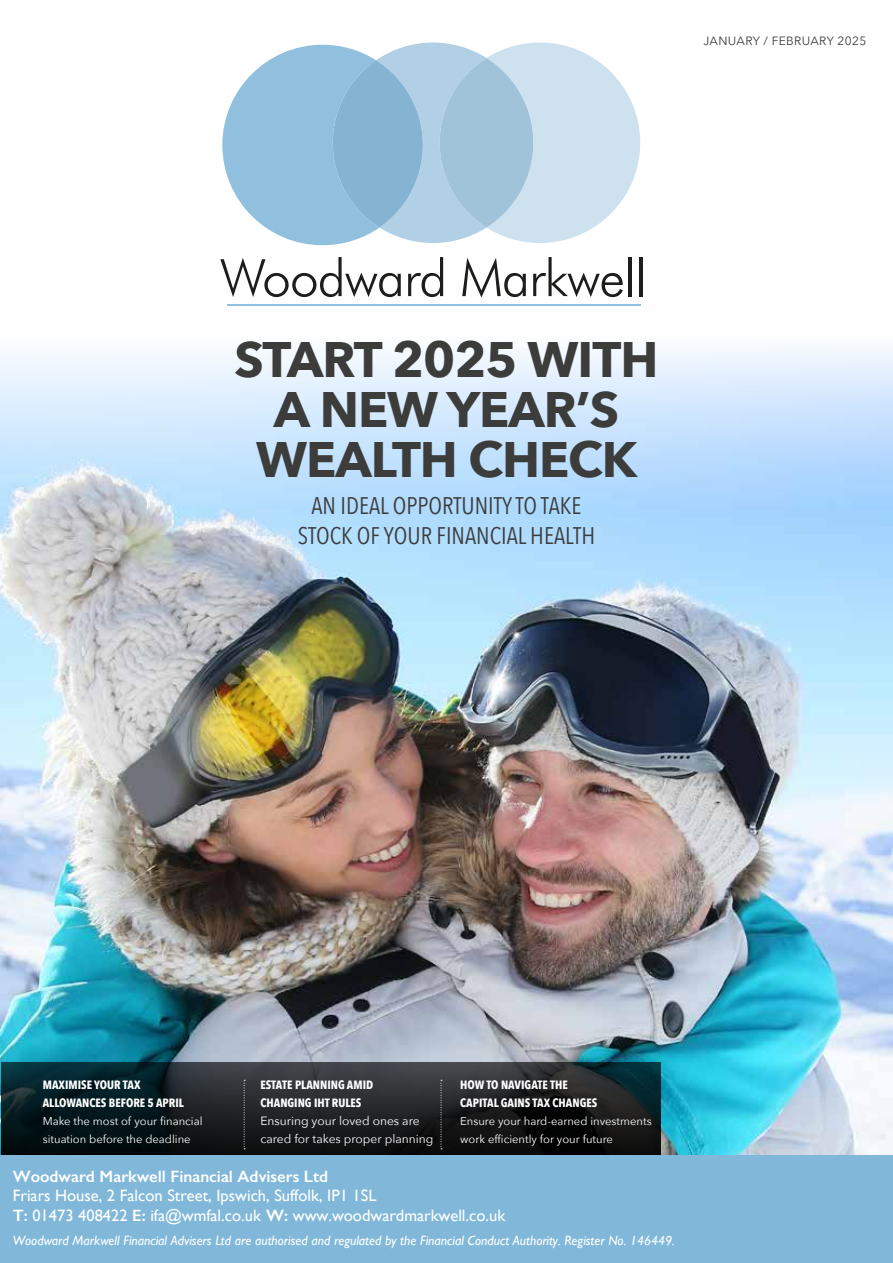
<style>
.page{position:relative;width:893px;height:1263px;background:#fff}
.page>*{position:absolute;margin:0;border:0;box-sizing:border-box;transform-origin:0 0}
.t1{font:700 49.8px/49.8px "Avenir Next";letter-spacing:-.02em;color:#3c3c3b;text-align:center}
.t2{font:24px/30px "Avenir Next Condensed";color:#3c3c3b;text-align:center}
.t3{font:16.5px/19.8px "Gill Sans";color:#fff}
.t4{font:600 16.5px "Gill Sans";color:#fff}
.t5{font:italic 13.5px "Gill Sans";color:#fff}
.t6{font:700 12px/18px "Avenir Next Condensed";color:#fff}
.t7{font:12px/18px "Avenir Next";color:#fff}
.t8{font:12px "Avenir Next";letter-spacing:.03em;color:#3c3c3b}
.t9{font:11.25px/18px "Avenir Next";color:#fff}
.s1{font-weight:600}
</style>
<div class="page">
<img style="left:0;top:285px;width:893px;height:870px">
<svg style="left:1px;top:1062px;width:660px;height:93px;background:#182023"></svg>
<svg style="left:244px;top:1080px;width:1px;height:69px"></svg>
<svg style="left:441px;top:1080px;width:1px;height:69px"></svg>
<div style="left:0;top:1155px;width:893px;height:108px;background:#81b8da"></div>
<svg style="left:220px;top:257px;width:181px;height:40px"></svg>
<svg style="left:408px;top:257px;width:35px;height:40px"></svg>
<svg style="left:462px;top:258px;width:64px;height:40px"></svg>
<svg style="left:533px;top:257px;width:90px;height:40px"></svg>
<hr style="left:628px;top:257px;width:3px;height:39px;background:#1d1d1b">
<hr style="left:639px;top:257px;width:3px;height:39px;background:#1d1d1b">
<svg style="left:222px;top:43px;width:418px;height:202px"></svg>
<div style="left:440px;top:58px;width:93px;height:170px;background:#a0c3da;border-radius:50%"></div>
<hr style="left:227px;top:304px;width:414px;height:1px;background:#91c0df">
<p class="t8" style="left:703px;top:31px;width:164px">JANUARY / FEBRUARY 2025</p>
<h1 class="t1" style="left:235px;top:334px;width:425px">START 2025 WITH<br>A NEW YEAR’S<br>WEALTH CHECK</h1>
<h2 class="t2" style="left:298px;top:490px;width:299px">AN IDEAL OPPORTUNITY TO TAKE<br>STOCK OF YOUR FINANCIAL HEALTH</h2>
<p class="t6" style="left:43px;top:1076px;width:143px">MAXIMISE YOUR TAX<br>ALLOWANCES BEFORE 5 APRIL</p>
<p class="t9" style="left:43px;top:1112px;width:161px">Make the most of your financial situation before the deadline</p>
<p class="t6" style="left:260px;top:1076px;width:114px">ESTATE PLANNING AMID<br>CHANGING IHT RULES</p>
<p class="t7" style="left:260px;top:1111px;width:174px">Ensuring your loved ones are cared for takes proper planning</p>
<p class="t6" style="left:460px;top:1076px;width:139px">HOW TO NAVIGATE THE<br>CAPITAL GAINS TAX CHANGES</p>
<p class="t9" style="left:460px;top:1112px;width:193px">Ensure your hard-earned investments work efficiently for your future</p>
<h3 class="t4" style="left:13px;top:1166px;width:317px">Woodward Markwell Financial Advisers Ltd</h3>
<h3 class="t3" style="left:13px;top:1186px;width:494px">Friars House, 2 Falcon Street, Ipswich, Suffolk, IP1 1SL<br><span class="s1">T:</span> 01473 408422 <span class="s1">E:</span> ifa@wmfal.co.uk <span class="s1">W:</span> www.woodwardmarkwell.co.uk</h3>
<p class="t5" style="left:13px;top:1232px;width:664px">Woodward Markwell Financial Advisers Ltd are authorised and regulated by the Financial Conduct Authority. Register No. 146449.</p>
</div>
